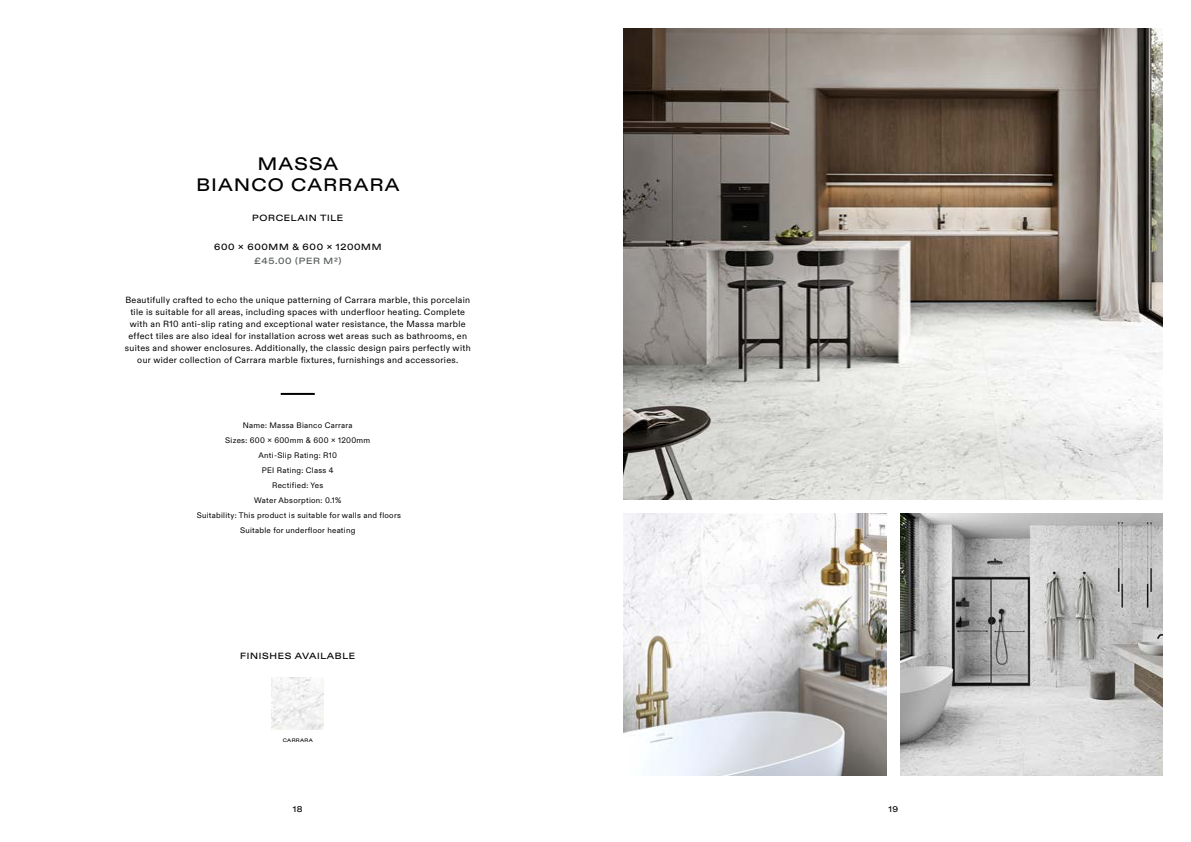
<style>
.page{position:relative;width:1191px;height:842px;background:#fff}
.page>*{position:absolute;margin:0;border:0;box-sizing:border-box;transform-origin:0 0}
.t1{font:500 18px/21.6px "ABC Diatype Extended";letter-spacing:.075em;color:#000;text-align:center}
.t2{font:9px/12px "ABC Diatype";letter-spacing:.035em;color:#000;text-align:center}
.t3{font:500 9px "ABC Diatype Extended";letter-spacing:.075em;color:#000}
.t4{font:500 9px "ABC Diatype Extended";letter-spacing:.075em;color:#535859}
.t5{font:500 8.2px "ABC Diatype Extended";color:#000}
.t6{font:8px/15px "ABC Diatype";letter-spacing:.035em;color:#000;text-align:center}
.t7{font:500 5px "ABC Diatype Extended";letter-spacing:.075em;color:#000}
</style>
<div class="page">
<img style="left:272px;top:677px;width:52px;height:52px">
<img style="left:624px;top:28px;width:538px;height:471px">
<img style="left:624px;top:514px;width:262px;height:262px">
<img style="left:900px;top:514px;width:262px;height:262px">
<hr style="left:281px;top:393px;width:34px;height:2px;background:#000">
<h1 class="t1" style="left:196px;top:153px;width:205px">MASSA<br>BIANCO CARRARA</h1>
<p class="t3" style="left:252px;top:212px;width:93px">PORCELAIN TILE</p>
<p class="t3" style="left:214px;top:242px;width:169px">600 x 600MM &amp; 600 x 1200MM</p>
<p class="t4" style="left:254px;top:255px;width:89px">£45.00 (PER M2)</p>
<p class="t2" style="left:125px;top:294px;width:347px">Beautifully crafted to echo the unique patterning of Carrara marble, this porcelain tile is suitable for all areas, including spaces with underfloor heating. Complete with an R10 anti-slip rating and exceptional water resistance, the Massa marble effect tiles are also ideal for installation across wet areas such as bathrooms, en suites and shower enclosures. Additionally, the classic design pairs perfectly with our wider collection of Carrara marble fixtures, furnishings and accessories.</p>
<p class="t6" style="left:197px;top:418px;width:206px">Name: Massa Bianco Carrara<br>Sizes: 600 x 600mm &amp; 600 x 1200mm<br>Anti-Slip Rating: R10<br>PEI Rating: Class 4<br>Rectified: Yes<br>Water Absorption: 0.1%<br>Suitability: This product is suitable for walls and floors<br>Suitable for underfloor heating</p>
<p class="t3" style="left:240px;top:650px;width:117px">FINISHES AVAILABLE</p>
<p class="t7" style="left:283px;top:737px;width:32px">CARRARA</p>
<p class="t5" style="left:293px;top:804px;width:11px">18</p>
<p class="t5" style="left:888px;top:804px;width:11px">19</p>
</div>
